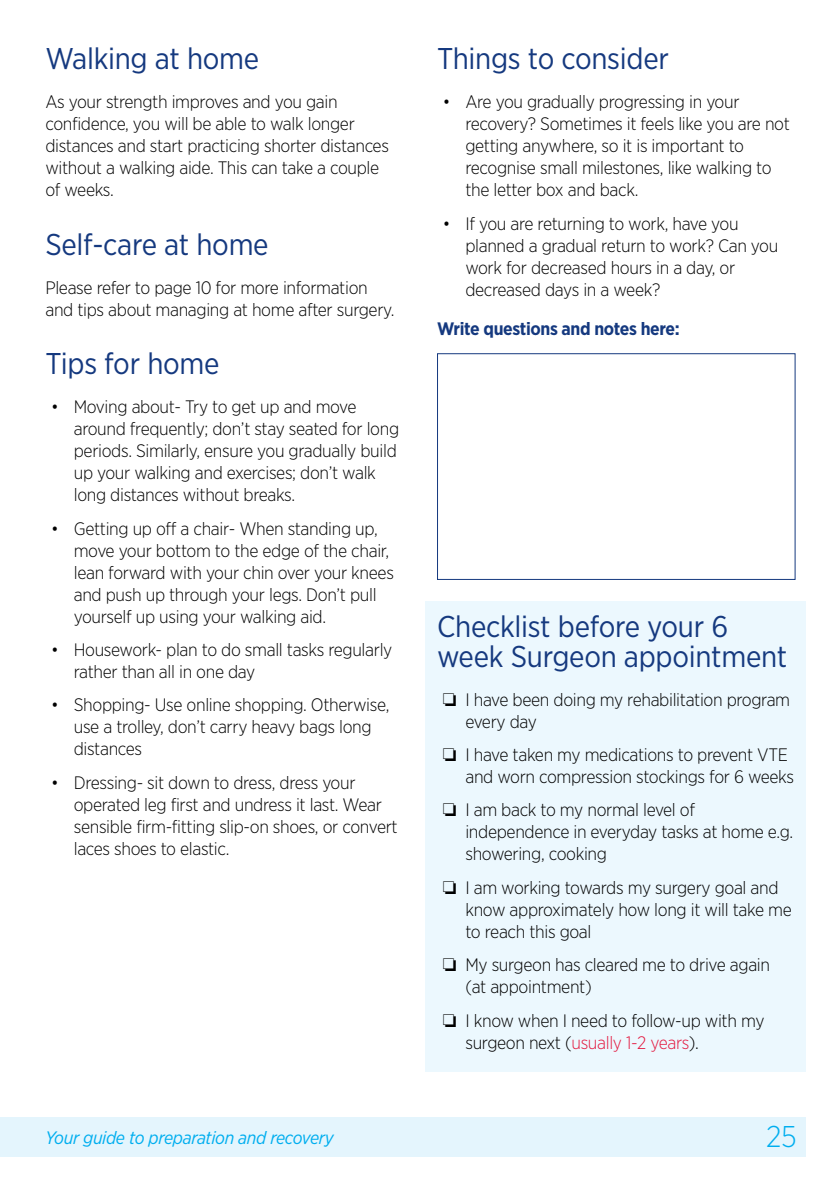
<style>
.page{position:relative;width:840px;height:1191px;background:#fff}
.page>*{position:absolute;margin:0;border:0;box-sizing:border-box;transform-origin:0 0}
.t1{font:30px/30px "Gotham Narrow";letter-spacing:-.01em;color:#15397f}
.t2{font:300 30px "Gotham Narrow";color:#00aeef}
.t3{font:300 18px/22px "Gotham Narrow";letter-spacing:-.02em;color:#000}
.t4{font:italic 18px "Gotham Narrow";letter-spacing:-.02em;color:#00aeef}
.t5{font:700 18px "Gotham Narrow";letter-spacing:-.02em;color:#15397f}
.s1{color:#e3173e}
</style>
<div class="page">
<div style="left:0;top:1117px;width:805px;height:40px;background:#e4f5fd"></div>
<div style="left:425px;top:601px;width:380px;height:471px;background:#ecf8fe"></div>
<div style="left:437px;top:353px;width:358px;height:227px;border:1px solid #15397f"></div>
<h1 class="t1" style="left:45px;top:43px;width:215px">Walking at home</h1>
<p class="t3" style="left:45px;top:91px;width:345px">As your strength improves and you gain confidence, you will be able to walk longer distances and start practicing shorter distances without a walking aide. This can take a couple of weeks.</p>
<h1 class="t1" style="left:45px;top:229px;width:225px">Self-care at home</h1>
<p class="t3" style="left:45px;top:276px;width:350px">Please refer to page 10 for more information and tips about managing at home after surgery.</p>
<h1 class="t1" style="left:45px;top:348px;width:175px">Tips for home</h1>
<p class="t3" style="left:74px;top:395px;width:327px;text-indent:-23px">• Moving about- Try to get up and move around frequently; don’t stay seated for long periods. Similarly, ensure you gradually build up your walking and exercises; don’t walk long distances without breaks.</p>
<p class="t3" style="left:74px;top:517px;width:321px;text-indent:-23px">• Getting up off a chair- When standing up, move your bottom to the edge of the chair, lean forward with your chin over your knees and push up through your legs. Don’t pull yourself up using your walking aid.</p>
<p class="t3" style="left:74px;top:638px;width:320px;text-indent:-23px">• Housework- plan to do small tasks regularly rather than all in one day</p>
<p class="t3" style="left:74px;top:693px;width:317px;text-indent:-23px">• Shopping- Use online shopping. Otherwise, use a trolley, don’t carry heavy bags long distances</p>
<p class="t3" style="left:74px;top:771px;width:325px;text-indent:-23px">• Dressing- sit down to dress, dress your operated leg first and undress it last. Wear sensible firm-fitting slip-on shoes, or convert laces shoes to elastic.</p>
<h1 class="t1" style="left:437px;top:43px;width:233px">Things to consider</h1>
<p class="t3" style="left:465px;top:91px;width:326px;text-indent:-23px">• Are you gradually progressing in your recovery? Sometimes it feels like you are not getting anywhere, so it is important to recognise small milestones, like walking to the letter box and back.</p>
<p class="t3" style="left:465px;top:212px;width:314px;text-indent:-23px">• If you are returning to work, have you planned a gradual return to work? Can you work for decreased hours in a day, or decreased days in a week?</p>
<p class="t5" style="left:437px;top:317px;width:244px">Write questions and notes here:</p>
<h1 class="t1" style="left:437px;top:610px;width:351px">Checklist before your 6 week Surgeon appointment</h1>
<p class="t3" style="left:465px;top:688px;width:326px;text-indent:-23px">❏ I have been doing my rehabilitation program every day</p>
<p class="t3" style="left:465px;top:743px;width:330px;text-indent:-23px">❏ I have taken my medications to prevent VTE and worn compression stockings for 6 weeks</p>
<p class="t3" style="left:465px;top:798px;width:329px;text-indent:-23px">❏ I am back to my normal level of independence in everyday tasks at home e.g. showering, cooking</p>
<p class="t3" style="left:465px;top:876px;width:328px;text-indent:-23px">❏ I am working towards my surgery goal and know approximately how long it will take me to reach this goal</p>
<p class="t3" style="left:465px;top:953px;width:306px;text-indent:-23px">❏ My surgeon has cleared me to drive again (at appointment)</p>
<p class="t3" style="left:465px;top:1008px;width:300px;text-indent:-23px">❏ I know when I need to follow-up with my surgeon next (<span class="s1">usually 1-2 years</span>).</p>
<p class="t4" style="left:45px;top:1126px;width:290px">Your guide to preparation and recovery</p>
<h1 class="t2" style="left:765px;top:1118px;width:32px">25</h1>
</div>
